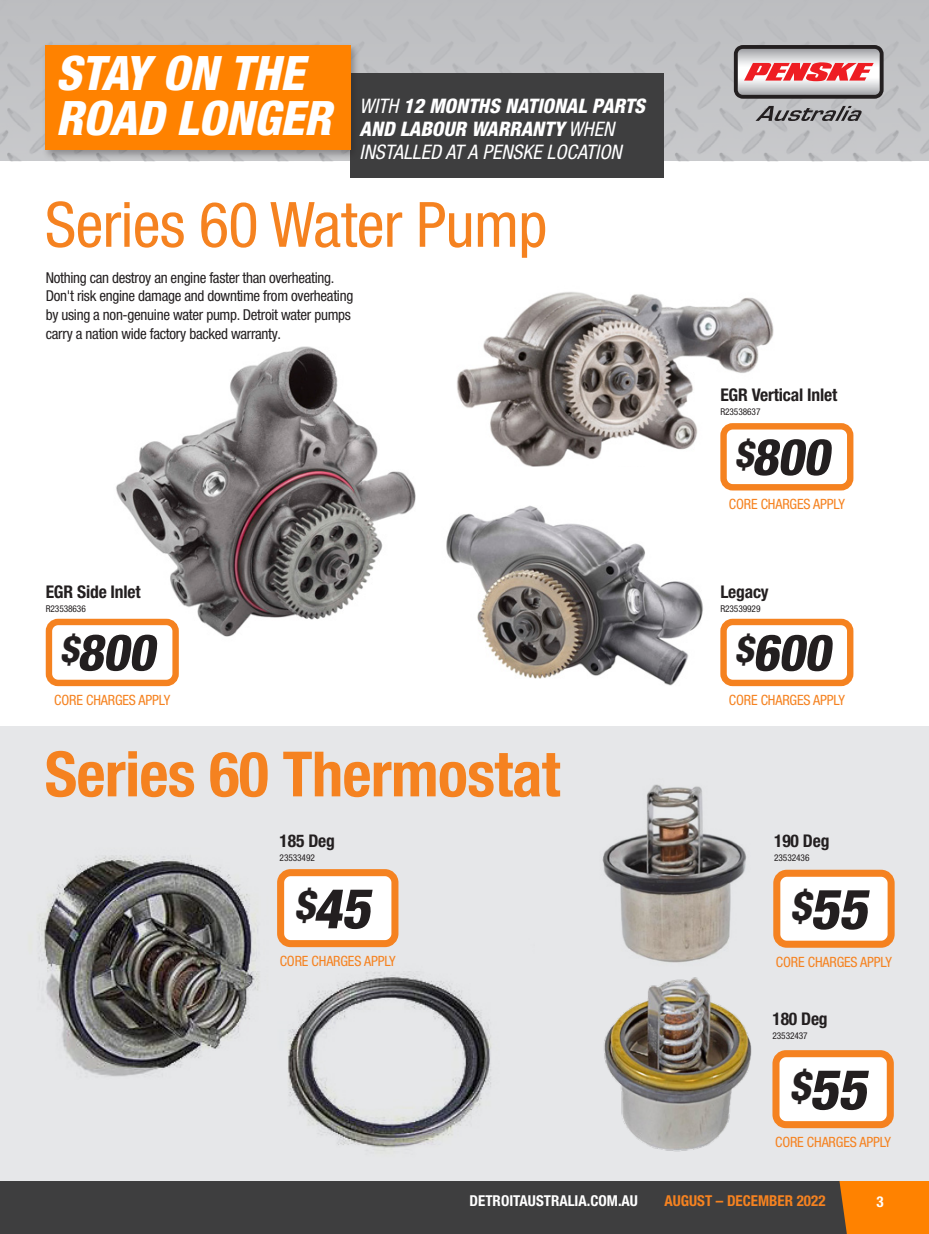
<style>
.page{position:relative;width:929px;height:1234px;background:#fff}
.page>*{position:absolute;margin:0;border:0;box-sizing:border-box;transform-origin:0 0}
.Heading_1{font:700 condensed 62.5px "Helvetica Neue LT Pro";letter-spacing:-.01em;color:#f58220}
.Heading_1-2{font:condensed 62.5px "Helvetica Neue LT Pro";letter-spacing:-.01em;color:#f58220}
.Prices{font:italic 800 condensed 55.5px "Helvetica Neue LT Pro";color:#231f20}
.Prices-2{font:italic 800 condensed 50.5px "Helvetica Neue LT Pro";color:#231f20}
.t1{font:italic 800 condensed 47.5px/45px "Helvetica Neue LT Pro";color:#fff}
.t2{font:italic 800 condensed 20px/23.4px "Helvetica Neue LT Pro";color:#fff}
.Part_number{font:700 condensed 17.5px "Helvetica Neue LT Pro";letter-spacing:-.01em;color:#231f20}
.Bold_14pt{font:700 condensed 17.5px "Helvetica Neue LT Pro";letter-spacing:-.01em;color:#231f20}
.Body_Bullets{font:condensed 15px/18.8px "Helvetica Neue LT Pro";letter-spacing:-.02em;color:#231f20}
.t3{font:700 condensed 15px "Helvetica Neue LT Pro";color:#fff}
.t4{font:700 condensed 15px "Helvetica Neue LT Pro";color:#f58220}
.Heading_1-3{font:condensed 14.12px "Helvetica Neue LT Pro";letter-spacing:-.01em;color:#f58220}
.Part_number-2{font:condensed 9.38px "Helvetica Neue LT Pro";letter-spacing:-.01em;color:#231f20}
.s1{font-weight:400}
</style>
<div class="page">
<div style="left:0;top:1180px;width:928px;height:53px;background:#ff8200"></div>
<div style="left:0;top:1180px;width:848px;height:53px;background:#3e3e3f"></div>
<img style="left:0;top:0;width:928px;height:161px">
<svg style="left:733px;top:45px;width:150px;height:54px;background:#b98f91"></svg>
<svg style="left:755px;top:106px;width:107px;height:15px;background:#878688"></svg>
<div style="left:0;top:726px;width:928px;height:454px;background:#e6e7e9"></div>
<img style="left:602px;top:784px;width:242px;height:179px">
<img style="left:457px;top:292px;width:317px;height:174px">
<img style="left:446px;top:505px;width:328px;height:182px">
<div style="left:776px;top:873px;width:114px;height:71px;background:#fff;border-radius:10px"></div>
<div style="left:773px;top:869px;width:121px;height:78px;border:7px solid #f58220;border-radius:10px"></div>
<div style="left:723px;top:426px;width:127px;height:61px;background:#fff;border-radius:9px"></div>
<div style="left:720px;top:423px;width:133px;height:67px;border:6px solid #f58220;border-radius:9px"></div>
<div style="left:723px;top:622px;width:127px;height:60px;background:#fff;border-radius:9px"></div>
<div style="left:720px;top:618px;width:133px;height:68px;border:6px solid #f58220;border-radius:9px"></div>
<img style="left:116px;top:346px;width:300px;height:291px">
<div style="left:49px;top:622px;width:127px;height:60px;background:#fff;border-radius:9px"></div>
<div style="left:46px;top:618px;width:133px;height:68px;border:6px solid #f58220;border-radius:9px"></div>
<img style="left:38px;top:855px;width:453px;height:296px">
<div style="left:280px;top:872px;width:115px;height:71px;background:#fff;border-radius:10px"></div>
<div style="left:277px;top:868px;width:121px;height:78px;border:7px solid #f58220;border-radius:10px"></div>
<img style="left:604px;top:977px;width:148px;height:175px">
<div style="left:775px;top:1053px;width:115px;height:71px;background:#fff;border-radius:10px"></div>
<div style="left:772px;top:1049px;width:121px;height:78px;border:7px solid #f58220;border-radius:10px"></div>
<div style="left:350px;top:73px;width:313px;height:104px;background:#3e3e3f"></div>
<div style="left:42px;top:42px;width:318px;height:119px;background:#231f20;opacity:.35"></div>
<div style="left:45px;top:46px;width:305px;height:104px;background:#ff8200"></div>
<h3 class="t1" style="left:56px;top:50px;width:277px">STAY ON THE<br>ROAD LONGER</h3>
<h3 class="t2" style="left:359px;top:93px;width:287px"><span class="s1">WITH</span> 12 MONTHS NATIONAL PARTS<br>AND LABOUR WARRANTY <span class="s1">WHEN<br>INSTALLED AT A PENSKE LOCATION</span></h3>
<p class="Heading_1-2" style="left:45px;top:188px;width:504px">Series 60 Water Pump</p>
<p class="Body_Bullets" style="left:46px;top:268px;width:309px">Nothing can destroy an engine faster than overheating.<br>Don't risk engine damage and downtime from overheating by using a non-genuine water pump. Detroit water pumps carry a nation wide factory backed warranty.</p>
<p class="Bold_14pt" style="left:720px;top:384px;width:118px">EGR Vertical Inlet</p>
<p class="Part_number-2" style="left:720px;top:406px;width:42px">R23538637</p>
<p class="Prices-2" style="left:734px;top:426px;width:106px"><sup>$</sup>800</p>
<p class="Heading_1-3" style="left:728px;top:495px;width:117px">CORE CHARGES APPLY</p>
<p class="Part_number" style="left:46px;top:581px;width:96px">EGR Side Inlet</p>
<p class="Part_number-2" style="left:46px;top:603px;width:42px">R23538636</p>
<p class="Part_number" style="left:720px;top:581px;width:50px">Legacy</p>
<p class="Part_number-2" style="left:720px;top:603px;width:42px">R23539929</p>
<p class="Prices-2" style="left:60px;top:621px;width:106px"><sup>$</sup>800</p>
<p class="Prices-2" style="left:734px;top:621px;width:106px"><sup>$</sup>600</p>
<p class="Heading_1-3" style="left:54px;top:691px;width:117px">CORE CHARGES APPLY</p>
<p class="Heading_1-3" style="left:728px;top:691px;width:117px">CORE CHARGES APPLY</p>
<p class="Heading_1" style="left:45px;top:736px;width:517px">Series 60 Thermostat</p>
<p class="Part_number" style="left:279px;top:829px;width:57px">185 Deg</p>
<p class="Part_number-2" style="left:279px;top:851px;width:37px">23533492</p>
<p class="Part_number" style="left:774px;top:829px;width:57px">190 Deg</p>
<p class="Part_number-2" style="left:774px;top:851px;width:37px">23532436</p>
<p class="Prices" style="left:294px;top:874px;width:88px"><sup>$</sup>45</p>
<p class="Prices" style="left:790px;top:875px;width:89px"><sup>$</sup>55</p>
<p class="Heading_1-3" style="left:280px;top:952px;width:117px">CORE CHARGES APPLY</p>
<p class="Heading_1-3" style="left:775px;top:953px;width:117px">CORE CHARGES APPLY</p>
<p class="Part_number" style="left:772px;top:1007px;width:57px">180 Deg</p>
<p class="Part_number-2" style="left:772px;top:1029px;width:37px">23532437</p>
<p class="Prices" style="left:789px;top:1055px;width:89px"><sup>$</sup>55</p>
<p class="Heading_1-3" style="left:775px;top:1132px;width:117px">CORE CHARGES APPLY</p>
<p class="t3" style="left:469px;top:1191px;width:170px">DETROITAUSTRALIA.COM.AU</p>
<p class="t4" style="left:664px;top:1191px;width:162px">AUGUST – DECEMBER 2022</p>
<p class="t3" style="left:876px;top:1192px;width:9px">3</p>
</div>
